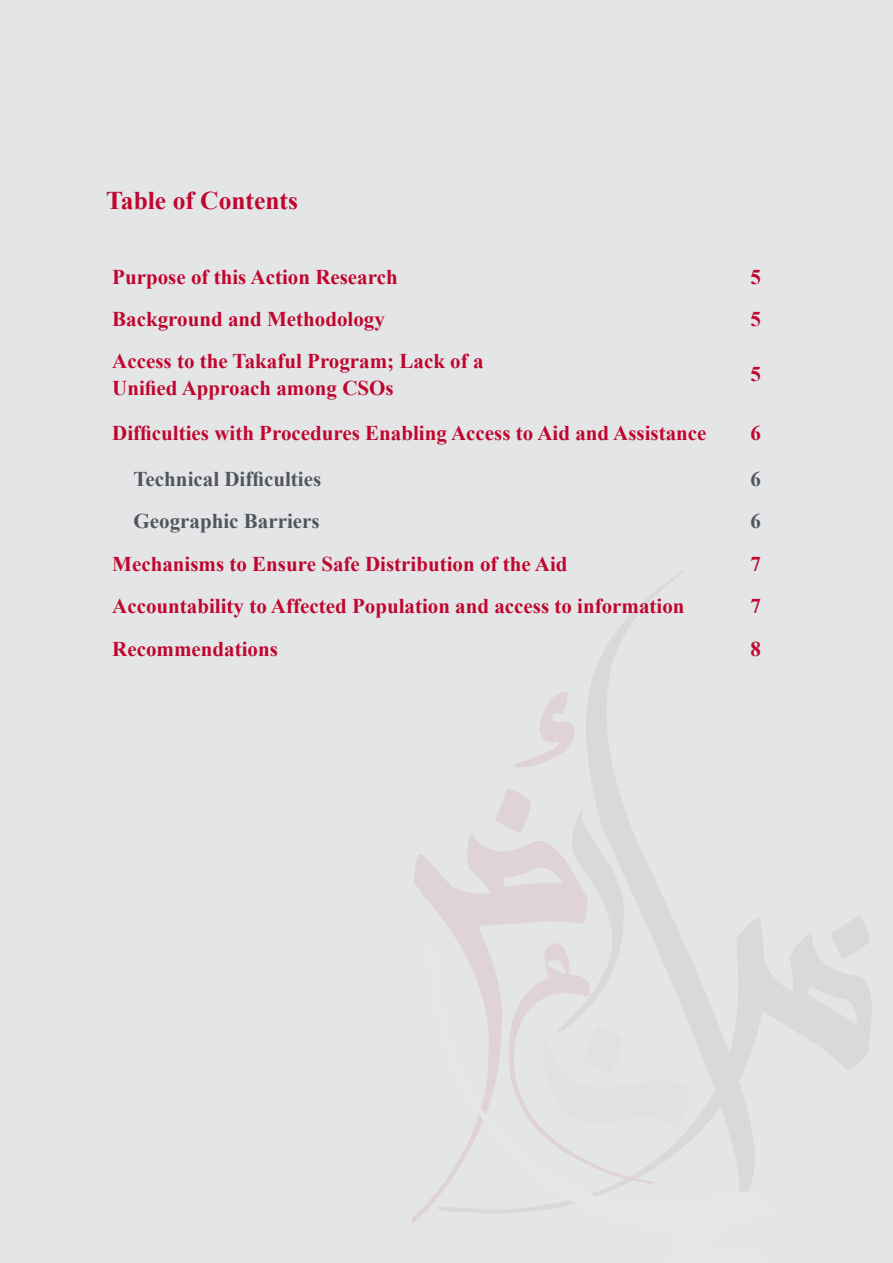
<style>
.page{position:relative;width:893px;height:1263px;background:#e3e5e6}
.page>*{position:absolute;margin:0;border:0;box-sizing:border-box;transform-origin:0 0}
.t1{font:700 25.5px "Times New Roman";color:#c00630}
.t2{font:700 21px/27px "Times New Roman";color:#c00630}
.t3{font:700 21px "Times New Roman";color:#52555b}
</style>
<div class="page">
<svg style="left:412px;top:835px;width:83px;height:389px"></svg>
<svg style="left:437px;top:915px;width:435px;height:155px;fill:#ddd9db"></svg>
<svg style="left:586px;top:571px;width:175px;height:372px"></svg>
<svg style="left:514px;top:692px;width:60px;height:76px"></svg>
<svg style="left:495px;top:788px;width:194px;height:155px"></svg>
<svg style="left:428px;top:943px;width:364px;height:281px"></svg>
<p class="t1" style="left:106px;top:182px;width:193px">Table of Contents</p>
<p class="t2" style="left:112px;top:262px;width:287px">Purpose of this Action Research</p>
<p class="t2" style="left:750px;top:262px;width:12px">5</p>
<p class="t2" style="left:112px;top:305px;width:274px">Background and Methodology</p>
<p class="t2" style="left:750px;top:305px;width:12px">5</p>
<p class="t2" style="left:112px;top:347px;width:373px">Access to the Takaful Program; Lack of a<br>Unified Approach among CSOs</p>
<p class="t2" style="left:750px;top:360px;width:12px">5</p>
<p class="t2" style="left:112px;top:419px;width:596px">Difficulties with Procedures Enabling Access to Aid and Assistance</p>
<p class="t2" style="left:750px;top:419px;width:12px">6</p>
<p class="t3" style="left:134px;top:464px;width:189px">Technical Difficulties</p>
<p class="t3" style="left:750px;top:464px;width:12px">6</p>
<p class="t3" style="left:134px;top:506px;width:188px">Geographic Barriers</p>
<p class="t3" style="left:750px;top:506px;width:12px">6</p>
<p class="t2" style="left:112px;top:549px;width:457px">Mechanisms to Ensure Safe Distribution of the Aid</p>
<p class="t2" style="left:750px;top:549px;width:12px">7</p>
<p class="t2" style="left:112px;top:592px;width:574px">Accountability to Affected Population and access to information</p>
<p class="t2" style="left:750px;top:592px;width:12px">7</p>
<p class="t2" style="left:112px;top:635px;width:167px">Recommendations</p>
<p class="t2" style="left:750px;top:635px;width:12px">8</p>
</div>
